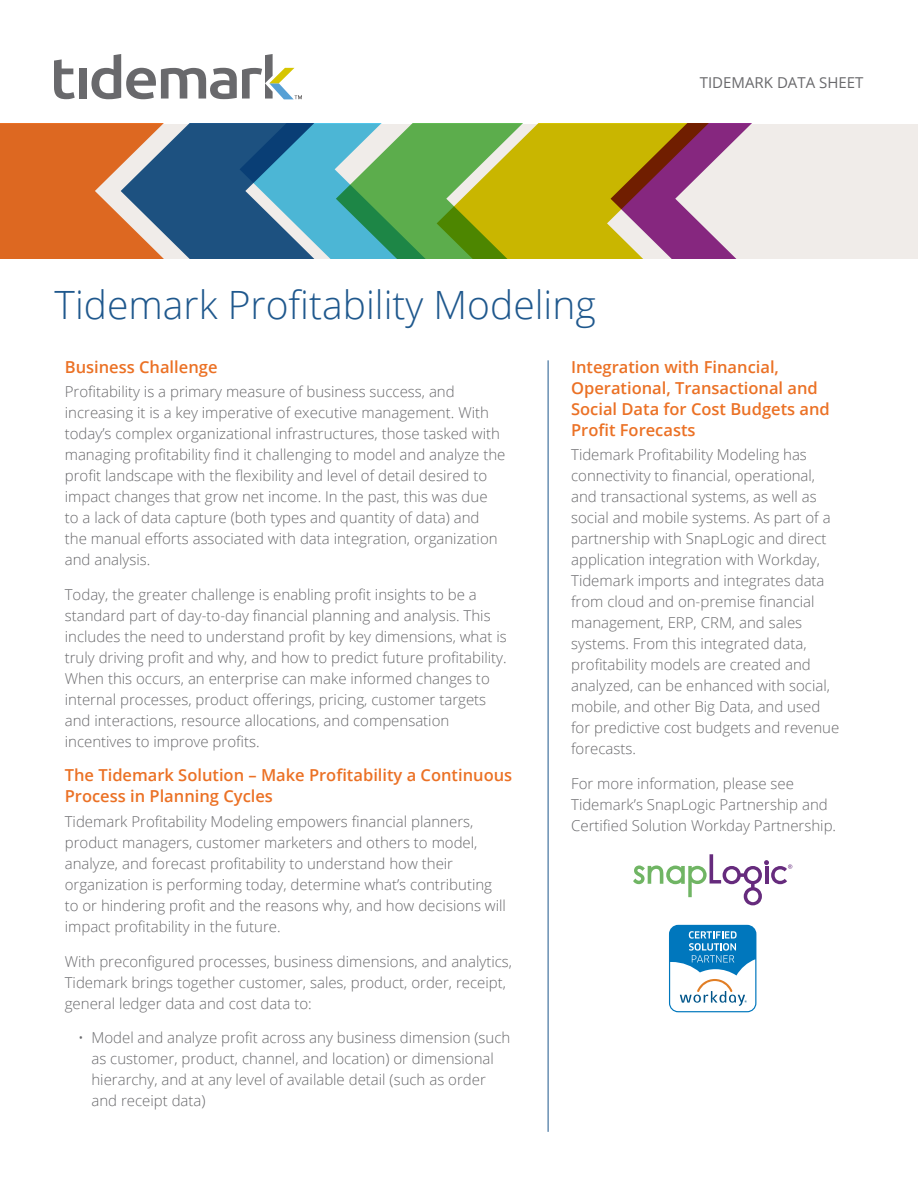
<style>
.page{position:relative;width:918px;height:1188px;background:#fff}
.page>*{position:absolute;margin:0;border:0;box-sizing:border-box;transform-origin:0 0}
.t1{font:300 39px "Open Sans";color:#1f588d}
.Header_Body_Copy{font:600 16.5px/21px "Open Sans";color:#eb7125}
.Body_Copy{font:300 15px/21px "Open Sans";color:#69696c}
.t2{font:15px "Open Sans";color:#69696c}
</style>
<div class="page">
<svg style="left:54px;top:59px;width:21px;height:40px"></svg>
<div style="left:79px;top:69px;width:8px;height:30px;background:#69696c"></div>
<svg style="left:91px;top:54px;width:211px;height:45px"></svg>
<div style="left:0;top:124px;width:918px;height:135px;background:#f0ece9"></div>
<div style="left:0;top:124px;width:121px;height:135px;background:#dd6821"></div>
<svg style="left:450px;top:124px;width:301px;height:135px"></svg>
<svg style="left:121px;top:124px;width:329px;height:135px;background:#518c8c"></svg>
<hr style="left:548px;top:360px;width:1px;height:772px;background:#1f588d">
<svg style="left:633px;top:854px;width:159px;height:51px"></svg>
<svg style="left:669px;top:925px;width:87px;height:87px"></svg>
<p class="t1" style="left:55px;top:278px;width:543px">Tidemark Profitability Modeling</p>
<p class="t2" style="left:700px;top:72px;width:165px">TIDEMARK DATA SHEET</p>
<p class="Header_Body_Copy" style="left:65px;top:356px;width:154px">Business Challenge</p>
<p class="Body_Copy" style="left:65px;top:381px;width:442px">Profitability is a primary measure of business success, and increasing it is a key imperative of executive management. With today’s complex organizational infrastructures, those tasked with managing profitability find it challenging to model and analyze the profit landscape with the flexibility and level of detail desired to impact changes that grow net income. In the past, this was due<br>to a lack of data capture (both types and quantity of data) and<br>the manual efforts associated with data integration, organization and analysis.</p>
<p class="Body_Copy" style="left:65px;top:584px;width:443px">Today, the greater challenge is enabling profit insights to be a standard part of day-to-day financial planning and analysis. This includes the need to understand profit by key dimensions, what is truly driving profit and why, and how to predict future profitability.<br>When this occurs, an enterprise can make informed changes to internal processes, product offerings, pricing, customer targets and interactions, resource allocations, and compensation incentives to improve profits.</p>
<p class="Header_Body_Copy" style="left:65px;top:765px;width:449px">The Tidemark Solution – Make Profitability a Continuous<br>Process in Planning Cycles</p>
<p class="Body_Copy" style="left:65px;top:811px;width:443px">Tidemark Profitability Modeling empowers financial planners, product managers, customer marketers and others to model, analyze, and forecast profitability to understand how their organization is performing today, determine what’s contributing to or hindering profit and the reasons why, and how decisions will impact profitability in the future.</p>
<p class="Body_Copy" style="left:65px;top:950px;width:449px">With preconfigured processes, business dimensions, and analytics,<br>Tidemark brings together customer, sales, product, order, receipt, general ledger data and cost data to:</p>
<p class="Body_Copy" style="left:91px;top:1027px;width:420px;text-indent:-13px">• Model and analyze profit across any business dimension (such as customer, product, channel, and location) or dimensional hierarchy, and at any level of available detail (such as order and receipt data)</p>
<p class="Header_Body_Copy" style="left:571px;top:356px;width:260px">Integration with Financial,<br>Operational, Transactional and<br>Social Data for Cost Budgets and<br>Profit Forecasts</p>
<p class="Body_Copy" style="left:571px;top:444px;width:270px">Tidemark Profitability Modeling has connectivity to financial, operational, and transactional systems, as well as social and mobile systems. As part of a partnership with SnapLogic and direct application integration with Workday, Tidemark imports and integrates data from cloud and on-premise financial management, ERP, CRM, and sales systems. From this integrated data, profitability models are created and analyzed, can be enhanced with social, mobile, and other Big Data, and used for predictive cost budgets and revenue forecasts.</p>
<p class="Body_Copy" style="left:571px;top:773px;width:267px">For more information, please see<br>Tidemark’s SnapLogic Partnership and<br>Certified Solution Workday Partnership.</p>
</div>
